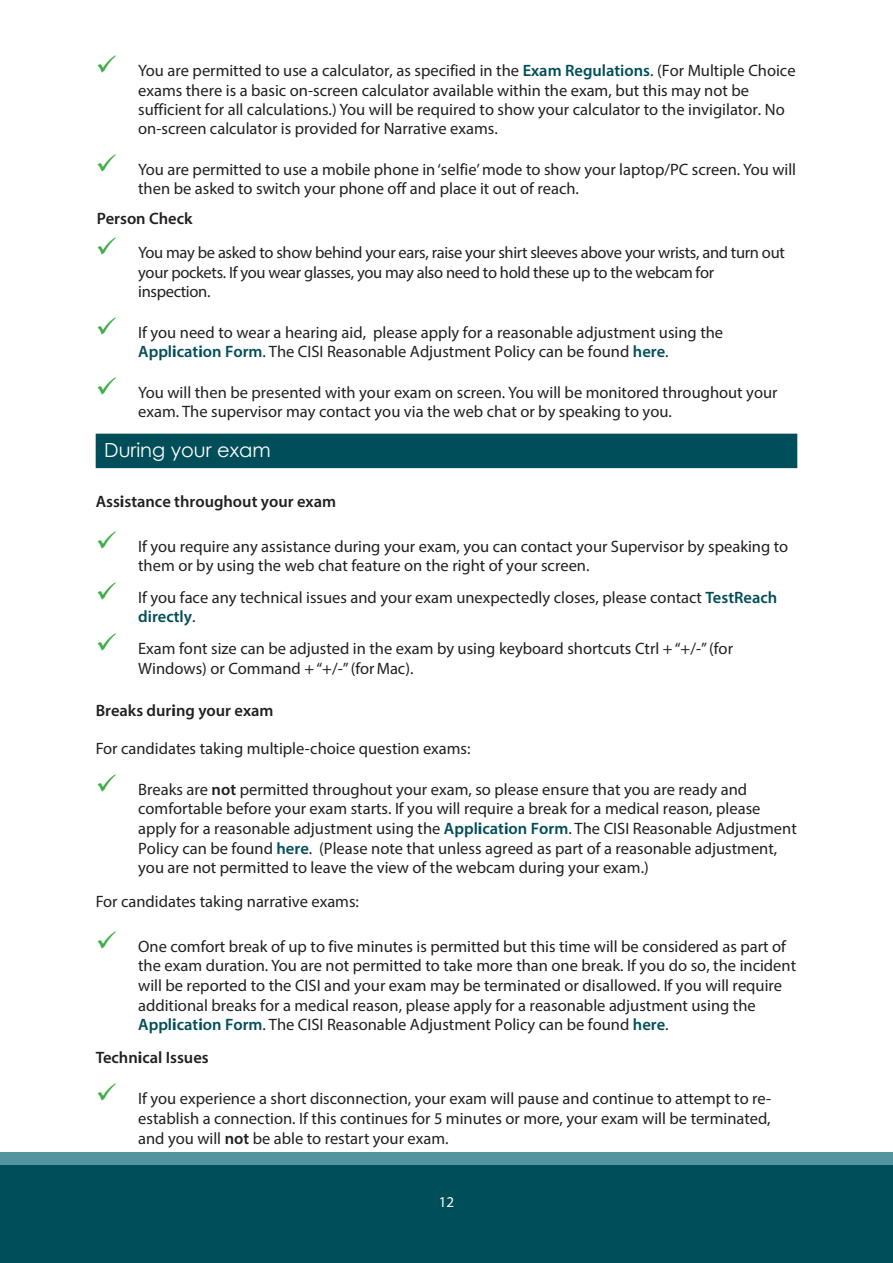
<style>
.page{position:relative;width:893px;height:1263px;background:#fff}
.page>*{position:absolute;margin:0;border:0;box-sizing:border-box;transform-origin:0 0}
.head2{font:19.5px "Century Gothic";color:#fff}
.head3{font:16.5px/19.6px "Myriad Pro";color:#231f20}
.head3-2{font:16.5px/19px "Myriad Pro";letter-spacing:-.02em;color:#231f20}
.head3-3{font:600 16.5px "Myriad Pro";color:#231f20}
.t1{font:15px "Myriad Pro";color:#fff}
.s1{color:#40ae49}
.s2{font-weight:600;color:#004e59}
.s3{font-weight:700;color:#004e59}
.s4{font-weight:700}
.s5{font-weight:600}
</style>
<div class="page">
<div style="left:0;top:1165px;width:893px;height:98px;background:#004e59"></div>
<div style="left:0;top:1152px;width:893px;height:13px;background:#52949f"></div>
<div style="left:96px;top:434px;width:701px;height:34px;background:#004e59"></div>
<p class="head3" style="left:138px;top:61px;width:659px;text-indent:-43px"><span class="s1">✓</span> You are permitted to use a calculator, as specified in the <span class="s2">Exam Regulations</span>. (For Multiple Choice exams there is a basic on-screen calculator available within the exam, but this may not be sufficient for all calculations.) You will be required to show your calculator to the invigilator. No on-screen calculator is provided for Narrative exams.</p>
<p class="head3" style="left:138px;top:160px;width:659px;line-height:19px;text-indent:-43px"><span class="s1">✓</span> You are permitted to use a mobile phone in ‘selfie’ mode to show your laptop/PC screen. You will then be asked to switch your phone off and place it out of reach.</p>
<p class="head3-3" style="left:97px;top:208px;width:97px">Person Check</p>
<p class="head3-2" style="left:138px;top:243px;width:648px;text-indent:-43px"><span class="s1">✓</span> You may be asked to show behind your ears, raise your shirt sleeves above your wrists, and turn out your pockets. If you wear glasses, you may also need to hold these up to the webcam for inspection.</p>
<p class="head3" style="left:138px;top:322px;width:586px;line-height:19.2px;text-indent:-43px"><span class="s1">✓</span> If you need to wear a hearing aid, please apply for a reasonable adjustment using the<br><span class="s2">Appl</span><span class="s3">i</span><span class="s2">cat</span><span class="s3">i</span><span class="s2">on Form</span>. The CISI Reasonable Adjustment Policy can be found <span class="s2">here</span>.</p>
<p class="head3" style="left:138px;top:382px;width:641px;line-height:19px;text-indent:-43px"><span class="s1">✓</span> You will then be presented with your exam on screen. You will be monitored throughout your exam. The supervisor may contact you via the web chat or by speaking to you.</p>
<p class="head2" style="left:104px;top:436px;width:168px">During your exam</p>
<p class="head3-3" style="left:96px;top:491px;width:242px">Ass<span class="s4">i</span>stance throughout your exam</p>
<p class="head3" style="left:138px;top:536px;width:652px;line-height:19px;text-indent:-43px"><span class="s1">✓</span> If you require any assistance during your exam, you can contact your Supervisor by speaking to them or by using the web chat feature on the right of your screen.</p>
<p class="head3" style="left:138px;top:588px;width:641px;line-height:18.8px;text-indent:-43px"><span class="s1">✓</span> If you face any technical issues and your exam unexpectedly closes, please contact <span class="s2">TestReach directly</span>.</p>
<p class="head3" style="left:138px;top:639px;width:596px;line-height:19px;text-indent:-43px"><span class="s1">✓</span> Exam font size can be adjusted in the exam by using keyboard shortcuts Ctrl + “+/-” (for<br>Windows) or Command + “+/-” (for Mac).</p>
<p class="head3-3" style="left:96px;top:700px;width:179px">Breaks dur<span class="s4">i</span>ng your exam</p>
<p class="head3" style="left:96px;top:738px;width:376px">For candidates taking multiple-choice question exams:</p>
<p class="head3" style="left:138px;top:779px;width:660px;text-indent:-43px"><span class="s1">✓</span> Breaks are <span class="s5">not</span> permitted throughout your exam, so please ensure that you are ready and comfortable before your exam starts. If you will require a break for a medical reason, please apply for a reasonable adjustment using the <span class="s2">Appl</span><span class="s3">i</span><span class="s2">cat</span><span class="s3">i</span><span class="s2">on Form</span>. The CISI Reasonable Adjustment Policy can be found <span class="s2">here</span>. (Please note that unless agreed as part of a reasonable adjustment, you are not permitted to leave the view of the webcam during your exam.)</p>
<p class="head3" style="left:96px;top:891px;width:265px">For candidates taking narrative exams:</p>
<p class="head3" style="left:138px;top:936px;width:659px;text-indent:-43px"><span class="s1">✓</span> One comfort break of up to five minutes is permitted but this time will be considered as part of the exam duration. You are not permitted to take more than one break. If you do so, the incident will be reported to the CISI and your exam may be terminated or disallowed. If you will require additional breaks for a medical reason, please apply for a reasonable adjustment using the <span class="s2">Appl</span><span class="s3">i</span><span class="s2">cat</span><span class="s3">i</span><span class="s2">on Form</span>. The CISI Reasonable Adjustment Policy can be found <span class="s2">here</span>.</p>
<p class="head3-3" style="left:96px;top:1047px;width:115px">Techn<span class="s4">i</span>cal Issues</p>
<p class="head3" style="left:138px;top:1089px;width:635px;text-align:justify;text-indent:-43px"><span class="s1">✓</span> If you experience a short disconnection, your exam will pause and continue to attempt to re&shy;establish a connection. If this continues for 5 minutes or more, your exam will be terminated, and you will <span class="s5">not</span> be able to restart your exam.</p>
<p class="t1" style="left:439px;top:1192px;width:17px">12</p>
</div>
